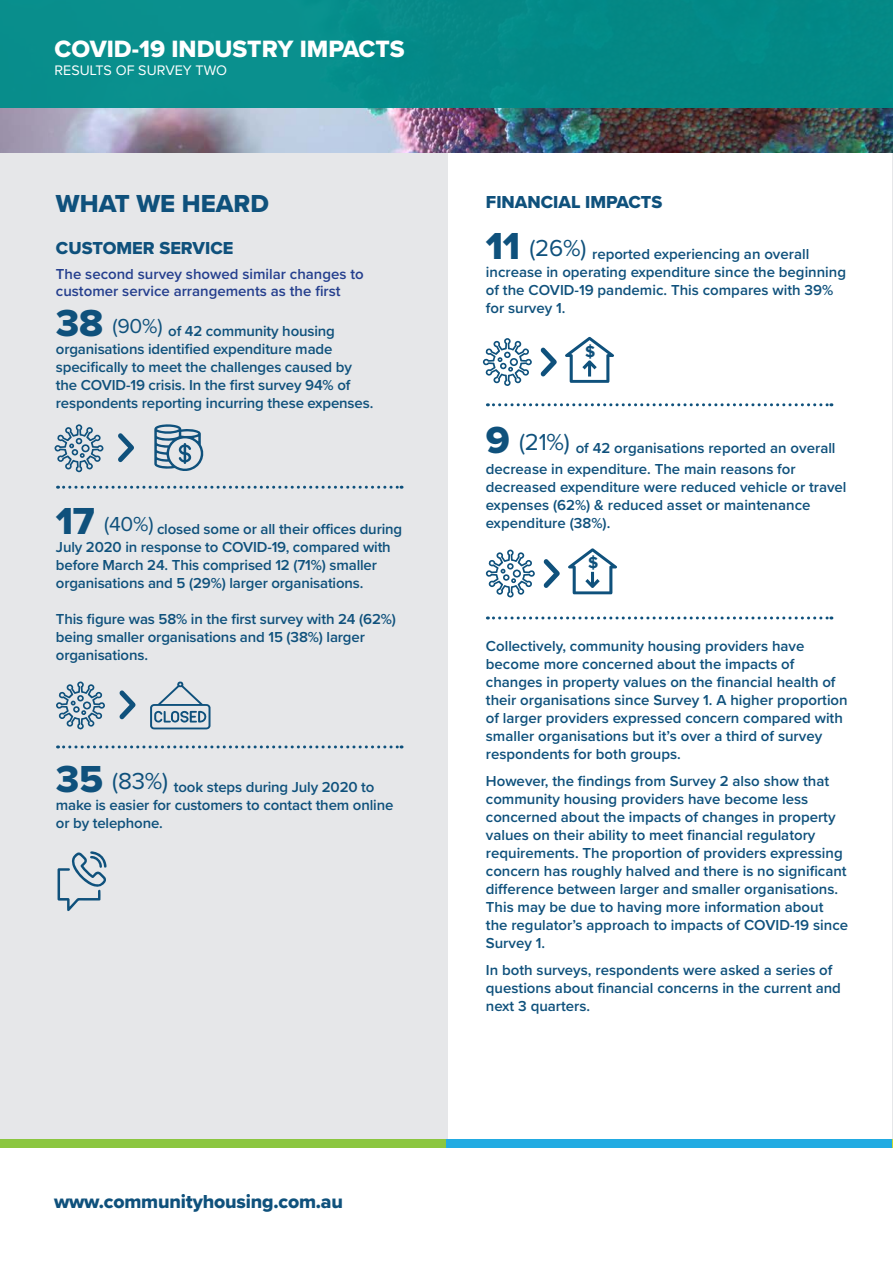
<style>
.page{position:relative;width:893px;height:1263px;background:#fff}
.page>*{position:absolute;margin:0;border:0;box-sizing:border-box;transform-origin:0 0}
.t1{font:25.5px "Proxima Nova Extrabld";color:#0f517c}
.t2{font:24.45px "Proxima Nova Extrabld";color:#fff}
.t3{font:19.5px "Proxima Nova Extrabld";letter-spacing:-.01em;color:#0f517c}
.t4{font:18px "Proxima Nova Extrabld";color:#0f517c}
.t5{font:700 16.5px "Proxima Nova";color:#0f517c}
.t6{font:600 15px/18px "Proxima Nova";color:#0f517c}
.t7{font:600 15px/16.5px "Proxima Nova";color:#253f8e}
.t8{font:14.25px "Proxima Nova";color:#fff}
.s1{font-family:"Proxima Nova Extrabld";font-weight:400;font-size:39px}
</style>
<div class="page">
<hr style="left:892px;top:153px;width:1px;height:986px;background:#e6e7e9">
<div style="left:0;top:142px;width:448px;height:997px;background:#e6e7e9"></div>
<img style="left:0;top:107px;width:893px;height:46px">
<div style="left:0;top:0;width:893px;height:107px;background:#008d8a"></div>
<div style="left:0;top:1139px;width:893px;height:8px;background:#8bc640"></div>
<div style="left:446px;top:1139px;width:446px;height:8px;background:#22abe2"></div>
<svg style="left:486px;top:549px;width:49px;height:49px"></svg>
<svg style="left:543px;top:559px;width:17px;height:29px"></svg>
<svg style="left:568px;top:548px;width:49px;height:46px"></svg>
<svg style="left:483px;top:338px;width:49px;height:48px"></svg>
<svg style="left:540px;top:347px;width:17px;height:30px"></svg>
<svg style="left:565px;top:337px;width:49px;height:46px"></svg>
<svg style="left:54px;top:424px;width:50px;height:48px"></svg>
<svg style="left:154px;top:424px;width:50px;height:47px"></svg>
<svg style="left:118px;top:433px;width:16px;height:29px"></svg>
<svg style="left:56px;top:681px;width:49px;height:49px"></svg>
<svg style="left:119px;top:690px;width:17px;height:29px"></svg>
<svg style="left:150px;top:681px;width:60px;height:48px"></svg>
<svg style="left:58px;top:486px;width:344px;height:3px"></svg>
<svg style="left:487px;top:403px;width:345px;height:3px"></svg>
<svg style="left:487px;top:616px;width:345px;height:3px"></svg>
<svg style="left:58px;top:745px;width:344px;height:3px"></svg>
<svg style="left:58px;top:851px;width:49px;height:60px"></svg>
<p class="t2" style="left:55px;top:31px;width:352px">COVID-19 INDUSTRY IMPACTS</p>
<p class="t8" style="left:55px;top:62px;width:174px">RESULTS OF SURVEY TWO</p>
<p class="t1" style="left:56px;top:184px;width:215px">WHAT WE HEARD</p>
<p class="t4" style="left:56px;top:234px;width:179px">CUSTOMER SERVICE</p>
<p class="t7" style="left:56px;top:266px;width:309px">The second survey showed similar changes to customer service arrangements as the first</p>
<p class="t6" style="left:56px;top:321px;width:319px"><span class="s1">38</span> <sup>(90%)</sup> of 42 community housing organisations identified expenditure made specifically to meet the challenges caused by the COVID-19 crisis. In the first survey 94% of respondents reporting incurring these expenses.</p>
<p class="t6" style="left:56px;top:520px;width:348px"><span class="s1">17</span> <sup>(40%)</sup> closed some or all their offices during July 2020 in response to COVID-19, compared with before March 24. This comprised 12 (71%) smaller organisations and 5 (29%) larger organisations.</p>
<p class="t6" style="left:56px;top:610px;width:342px">This figure was 58% in the first survey with 24 (62%) being smaller organisations and 15 (38%) larger organisations.</p>
<p class="t6" style="left:56px;top:777px;width:339px"><span class="s1">35</span> <sup>(83%)</sup> took steps during July 2020 to make is easier for customers to contact them online or by telephone.</p>
<p class="t3" style="left:54px;top:1187px;width:291px">www.communityhousing.com.au</p>
<p class="t4" style="left:486px;top:188px;width:178px">FINANCIAL IMPACTS</p>
<p class="t6" style="left:486px;top:245px;width:362px"><span class="s1">11</span> <sup>(26%)</sup> reported experiencing an overall increase in operating expenditure since the beginning of the COVID-19 pandemic. This compares with 39% for survey 1.</p>
<p class="t5" style="left:585px;top:342px;width:12px">$</p>
<p class="t6" style="left:486px;top:437px;width:351px;line-height:21px"><span class="s1">9</span> <sup>(21%)</sup> of 42 organisations reported an overall decrease in expenditure. The main reasons for</p>
<p class="t6" style="left:486px;top:477px;width:362px">decreased expenditure were reduced vehicle or travel expenses (62%) &amp; reduced asset or maintenance expenditure (38%).</p>
<p class="t5" style="left:588px;top:553px;width:12px">$</p>
<p class="t6" style="left:486px;top:637px;width:363px">Collectively, community housing providers have become more concerned about the impacts of changes in property values on the financial health of their organisations since Survey 1. A higher proportion of larger providers expressed concern compared with smaller organisations but it’s over a third of survey respondents for both groups.</p>
<p class="t6" style="left:486px;top:771px;width:364px">However, the findings from Survey 2 also show that community housing providers have become less concerned about the impacts of changes in property values on their ability to meet financial regulatory requirements. The proportion of providers expressing concern has roughly halved and there is no significant difference between larger and smaller organisations.<br>This may be due to having more information about the regulator’s approach to impacts of COVID-19 since Survey 1.</p>
<p class="t6" style="left:486px;top:960px;width:357px">In both surveys, respondents were asked a series of questions about financial concerns in the current and next 3 quarters.</p>
</div>
